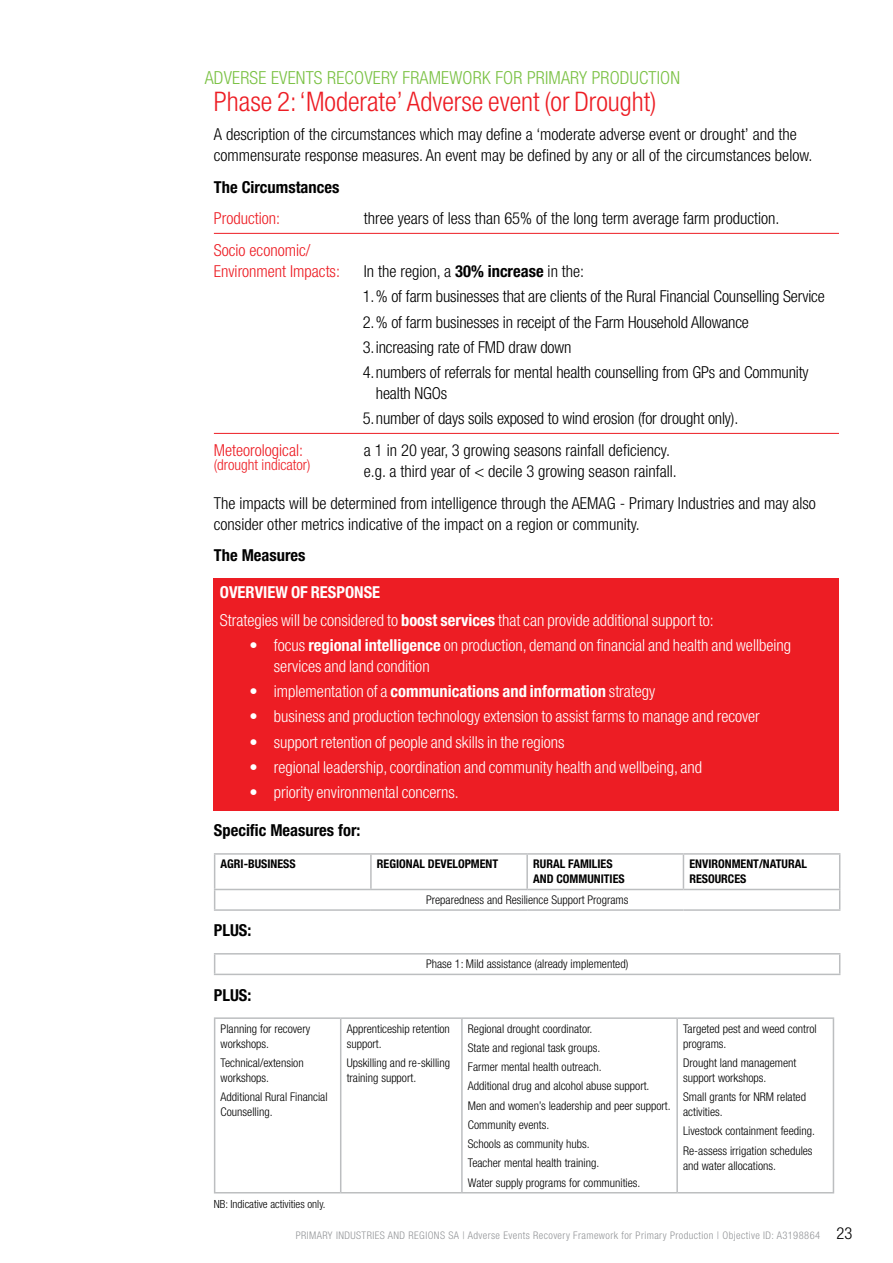
<style>
.page{position:relative;width:893px;height:1263px;background:#fff}
.page>*{position:absolute;margin:0;border:0;box-sizing:border-box;transform-origin:0 0}
.t1{font:300 condensed 27px "Helvetica Neue LT Std";color:#ed1d24}
.t2{font:300 condensed 18px "Helvetica Neue LT Std";letter-spacing:.01em;color:#7ac143}
.t3{font:300 condensed 16.5px/25.2px "Helvetica Neue LT Std";color:#000}
.t4{font:300 condensed 16.5px/27.3px "Helvetica Neue LT Std";color:#fff}
.t5{font:300 condensed 16.5px/21px "Helvetica Neue LT Std";color:#ed1d24}
.t6{font:700 condensed 16.5px "Helvetica Neue LT Std";color:#000}
.t7{font:700 condensed 16.5px "Helvetica Neue LT Std";color:#fff}
.t8{font:300 condensed 15px "Helvetica Neue LT Std";color:#ed1d24}
.t9{font:300 condensed 12px/19.2px "Helvetica Neue LT Std";color:#000}
.t10{font:700 condensed 12px/15px "Helvetica Neue LT Std";color:#000}
.t11{font:300 condensed 11.25px "Helvetica Neue LT Std";color:#000}
.t12{font:300 condensed 10.5px "Helvetica Neue LT Std";letter-spacing:.04em;color:#939598}
.s1{font-weight:700}
.s2{font-weight:300}
.s3{font-size:16.5px;color:#000}
</style>
<div class="page">
<hr style="left:214px;top:233px;width:625px;height:1px;background:#ed1d24">
<div style="left:214px;top:578px;width:625px;height:233px;background:#ed1d24"></div>
<svg style="left:839px;top:890px;width:1px;height:19px"></svg>
<hr style="left:214px;top:853px;width:157px;height:2px;background:#bcbec0">
<hr style="left:214px;top:855px;width:1px;height:34px;background:#bcbec0">
<hr style="left:371px;top:853px;width:156px;height:2px;background:#bcbec0">
<hr style="left:370px;top:855px;width:2px;height:34px;background:#bcbec0">
<hr style="left:527px;top:853px;width:156px;height:2px;background:#bcbec0">
<hr style="left:526px;top:855px;width:2px;height:34px;background:#bcbec0">
<hr style="left:683px;top:853px;width:157px;height:2px;background:#bcbec0">
<hr style="left:683px;top:855px;width:1px;height:34px;background:#bcbec0">
<hr style="left:839px;top:855px;width:1px;height:34px;background:#bcbec0">
<hr style="left:214px;top:889px;width:157px;height:1px;background:#bcbec0">
<svg style="left:214px;top:890px;width:1px;height:19px"></svg>
<hr style="left:371px;top:889px;width:156px;height:1px;background:#bcbec0">
<hr style="left:527px;top:889px;width:156px;height:1px;background:#bcbec0">
<hr style="left:683px;top:889px;width:157px;height:1px;background:#bcbec0">
<hr style="left:214px;top:909px;width:157px;height:2px;background:#bcbec0">
<hr style="left:371px;top:909px;width:156px;height:2px;background:#bcbec0">
<hr style="left:527px;top:909px;width:156px;height:2px;background:#bcbec0">
<hr style="left:683px;top:909px;width:157px;height:2px;background:#bcbec0">
<hr style="left:214px;top:953px;width:626px;height:1px;background:#bcbec0">
<svg style="left:214px;top:954px;width:1px;height:20px"></svg>
<svg style="left:839px;top:954px;width:1px;height:20px"></svg>
<hr style="left:214px;top:974px;width:626px;height:1px;background:#bcbec0">
<hr style="left:214px;top:1017px;width:127px;height:2px;background:#bcbec0">
<hr style="left:214px;top:1019px;width:1px;height:173px;background:#bcbec0">
<hr style="left:341px;top:1017px;width:121px;height:2px;background:#bcbec0">
<hr style="left:340px;top:1019px;width:1px;height:173px;background:#bcbec0">
<hr style="left:462px;top:1017px;width:215px;height:2px;background:#bcbec0">
<hr style="left:461px;top:1019px;width:2px;height:173px;background:#bcbec0">
<hr style="left:677px;top:1017px;width:157px;height:2px;background:#bcbec0">
<hr style="left:676px;top:1019px;width:2px;height:173px;background:#bcbec0">
<hr style="left:833px;top:1019px;width:1px;height:173px;background:#bcbec0">
<hr style="left:214px;top:1192px;width:127px;height:1px;background:#bcbec0">
<hr style="left:341px;top:1192px;width:121px;height:1px;background:#bcbec0">
<hr style="left:462px;top:1192px;width:215px;height:1px;background:#bcbec0">
<hr style="left:677px;top:1192px;width:157px;height:1px;background:#bcbec0">
<hr style="left:214px;top:433px;width:625px;height:1px;background:#ed1d24">
<p class="t2" style="left:205px;top:67px;width:477px">ADVERSE EVENTS RECOVERY FRAMEWORK FOR PRIMARY PRODUCTION</p>
<h1 class="t1" style="left:214px;top:86px;width:444px">Phase 2: ‘Moderate’ Adverse event (or Drought)</h1>
<p class="t3" style="left:214px;top:124px;width:600px;line-height:21px">A description of the circumstances which may define a ‘moderate adverse event or drought’ and the commensurate response measures. An event may be defined by any or all of the circumstances below.</p>
<p class="t6" style="left:214px;top:177px;width:127px">The Circumstances</p>
<p class="t5" style="left:214px;top:208px;width:68px">Production:</p>
<p class="t3" style="left:364px;top:206px;width:417px">three years of less than 65% of the long term average farm production.</p>
<p class="t5" style="left:214px;top:240px;width:128px">Socio economic/<br>Environment Impacts:</p>
<p class="t3" style="left:363px;top:259px;width:464px">In the region, a <span class="s1">30% increase</span> in the:<br>1.% of farm businesses that are clients of the Rural Financial Counselling Service 2.% of farm businesses in receipt of the Farm Household Allowance<br>3.increasing rate of FMD draw down<br>4.numbers of referrals for mental health counselling from GPs and Community</p>
<p class="t3" style="left:363px;top:381px;width:377px;text-indent:13px">health NGOs<br>5.number of days soils exposed to wind erosion (for drought only).</p>
<p class="t5" style="left:214px;top:439px;width:91px">Meteorological:</p>
<p class="t3" style="left:364px;top:439px;width:314px;line-height:21px">a 1 in 20 year, 3 growing seasons rainfall deficiency. e.g. a third year of &lt; decile 3 growing season rainfall.</p>
<p class="t3" style="left:214px;top:492px;width:604px;line-height:21px">The impacts will be determined from intelligence through the AEMAG - Primary Industries and may also consider other metrics indicative of the impact on a region or community.</p>
<p class="t6" style="left:214px;top:545px;width:93px">The Measures</p>
<p class="t4" style="left:220px;top:579px;width:495px"><span class="s1">OVERVIEW OF RESPONSE<br></span>Strategies will be considered to <span class="s1">boost services</span> that can provide additional support to:</p>
<p class="t4" style="left:274px;top:634px;width:519px;line-height:21px;text-indent:-24px">• focus <span class="s1">regional intelligence</span> on production, demand on financial and health and wellbeing services and land condition</p>
<p class="t7" style="left:250px;top:681px;width:407px"><span class="s2">• implementation of a</span> communications and information <span class="s2">strategy</span></p>
<p class="t4" style="left:250px;top:703px;width:512px">• business and production technology extension to assist farms to manage and recover</p>
<p class="t4" style="left:250px;top:728px;width:316px">• support retention of people and skills in the regions</p>
<p class="t4" style="left:250px;top:753px;width:454px">• regional leadership, coordination and community health and wellbeing, and</p>
<p class="t4" style="left:250px;top:778px;width:211px">• priority environmental concerns.</p>
<p class="t6" style="left:214px;top:821px;width:148px">Specific Measures for:</p>
<p class="t10" style="left:221px;top:856px;width:77px">AGRI-BUSINESS</p>
<p class="t10" style="left:377px;top:856px;width:123px">REGIONAL DEVELOPMENT</p>
<p class="t10" style="left:533px;top:856px;width:93px">RURAL FAMILIES<br>AND COMMUNITIES</p>
<p class="t10" style="left:689px;top:856px;width:119px">ENVIRONMENT/NATURAL<br>RESOURCES</p>
<p class="t9" style="left:426px;top:890px;width:204px">Preparedness and Resilience Support Programs</p>
<p class="t6" style="left:214px;top:920px;width:39px">PLUS:</p>
<p class="t9" style="left:426px;top:954px;width:204px">Phase 1: Mild assistance (already implemented)</p>
<p class="t6" style="left:214px;top:985px;width:39px">PLUS:</p>
<p class="t9" style="left:221px;top:1021px;width:91px;line-height:15px">Planning for recovery workshops.</p>
<p class="t9" style="left:221px;top:1055px;width:85px;line-height:15px">Technical/extension workshops.</p>
<p class="t9" style="left:221px;top:1089px;width:108px;line-height:15px">Additional Rural Financial<br>Counselling.</p>
<p class="t8" style="left:214px;top:456px;width:98px">(drought indicator)</p>
<p class="t9" style="left:468px;top:1019px;width:204px">Regional drought coordinator.<br>State and regional task groups.<br>Farmer mental health outreach.<br>Additional drug and alcohol abuse support.<br>Men and women’s leadership and peer support.<br>Community events.<br>Schools as community hubs.<br>Teacher mental health training.<br>Water supply programs for communities.</p>
<p class="t9" style="left:683px;top:1021px;width:135px;line-height:15px">Targeted pest and weed control programs.</p>
<p class="t9" style="left:347px;top:1021px;width:105px;line-height:15px">Apprenticeship retention support.</p>
<p class="t9" style="left:347px;top:1055px;width:105px;line-height:15px">Upskilling and re-skilling training support.</p>
<p class="t9" style="left:683px;top:1055px;width:115px;line-height:15px">Drought land management support workshops.</p>
<p class="t9" style="left:683px;top:1089px;width:124px;line-height:15px">Small grants for NRM related activities.</p>
<p class="t9" style="left:683px;top:1121px;width:133px">Livestock containment feeding.<br>Re-assess irrigation schedules</p>
<p class="t9" style="left:683px;top:1156px;width:94px">and water allocations.</p>
<p class="t11" style="left:214px;top:1197px;width:113px">NB: Indicative activities only.</p>
<p class="t12" style="left:296px;top:1229px;width:558px">PRIMARY INDUSTRIES AND REGIONS SA | Adverse Events Recovery Framework for Primary Production | Objective ID: A3198864 <span class="s3">23</span></p>
</div>
